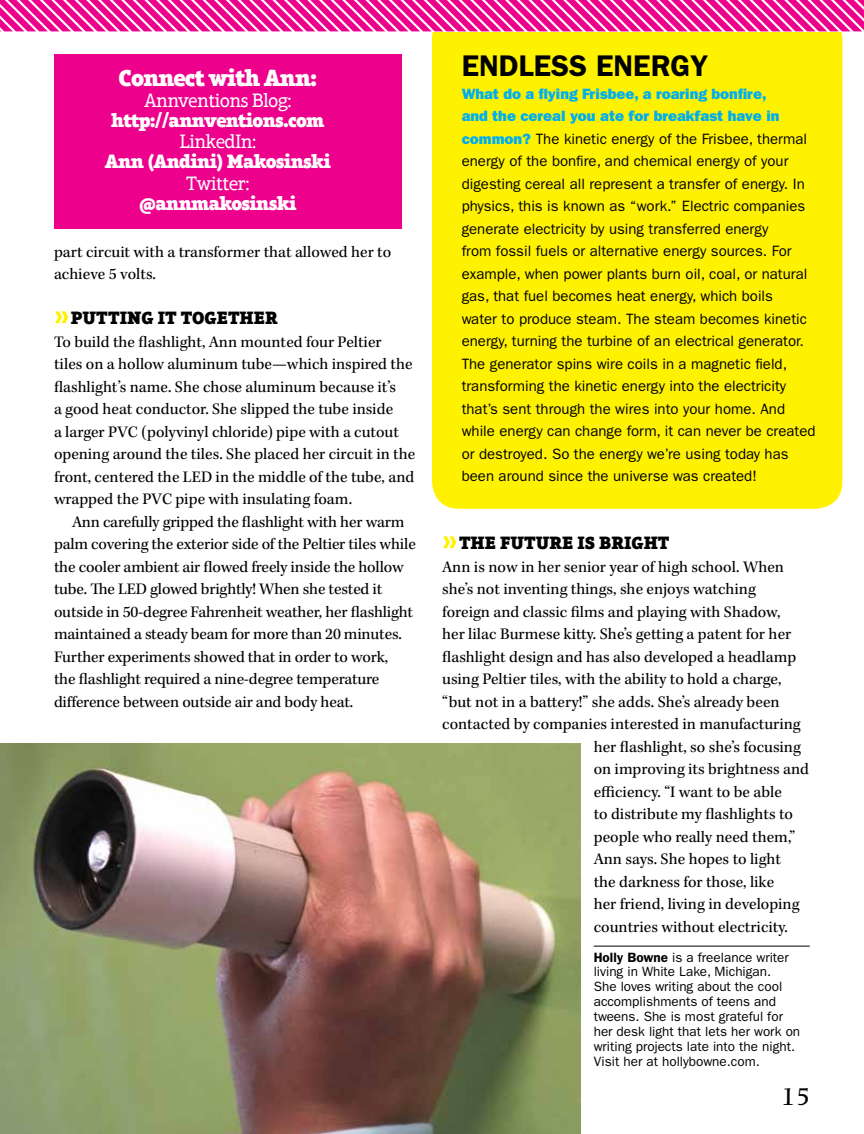
<style>
.page{position:relative;width:864px;height:1134px;background:#fff}
.page>*{position:absolute;margin:0;border:0;box-sizing:border-box;transform-origin:0 0}
.t1{font:600 30px "Franklin Gothic";color:#000}
.t2{font:700 27px "Truesdell Alternate";color:#000}
.t3{font:900 23.7px "Aptifer Slab Com";letter-spacing:-.04em;color:#fff}
.t4{font:900 19.5px "Aptifer Slab Com";letter-spacing:-.04em;color:#fff}
.t5{font:19.5px "Aptifer Slab Com";letter-spacing:-.04em;color:#fff}
.t6{font:900 18px "Aptifer Slab Com";color:#000}
.t7{font:16.5px/22.5px "Kepler Std";color:#000}
.t8{font:15px/22.5px "Franklin Gothic";color:#000}
.t9{font:13.5px/15px "Franklin Gothic";color:#000}
.s1{font-family:"Aptifer Sans Com";font-weight:700;font-size:27px;color:#fff200}
.s2{font-weight:800;color:#00aeef}
.s3{font-weight:600}
</style>
<div class="page">
<hr style="left:594px;top:946px;width:216px;height:1px;background:#000">
<div style="left:432px;top:12px;width:410px;height:497px;background:#fff200;border-radius:27px"></div>
<svg style="left:0;top:0;width:864px;height:36px"></svg>
<img style="left:0;top:743px;width:581px;height:391px">
<div style="left:54px;top:54px;width:348px;height:175px;background:#ec008c"></div>
<h3 class="t3" style="left:119px;top:63px;width:200px">Connect with Ann:</h3>
<p class="t5" style="left:144px;top:89px;width:149px">Annventions Blog:</p>
<p class="t4" style="left:111px;top:108px;width:215px">http://annventions.com</p>
<p class="t5" style="left:180px;top:130px;width:78px">LinkedIn:</p>
<p class="t4" style="left:105px;top:150px;width:227px">Ann (Andini) Makosinski</p>
<p class="t5" style="left:186px;top:173px;width:65px">Twitter:</p>
<p class="t4" style="left:139px;top:191px;width:159px">@annmakosinski</p>
<p class="t7" style="left:54px;top:241px;width:339px">part circuit with a transformer that allowed her to achieve 5 volts.</p>
<p class="t6" style="left:54px;top:307px;width:225px"><span class="s1">»</span>PUTTING IT TOGETHER</p>
<p class="t7" style="left:54px;top:331px;width:363px">To build the flashlight, Ann mounted four Peltier<br>tiles on a hollow aluminum tube—which inspired the flashlight’s name. She chose aluminum because it’s<br>a good heat conductor. She slipped the tube inside<br>a larger PVC (polyvinyl chloride) pipe with a cutout opening around the tiles. She placed her circuit in the front, centered the LED in the middle of the tube, and wrapped the PVC pipe with insulating foam.</p>
<p class="t7" style="left:54px;top:511px;width:363px;text-indent:18px">Ann carefully gripped the flashlight with her warm palm covering the exterior side of the Peltier tiles while the cooler ambient air flowed freely inside the hollow tube. The LED glowed brightly! When she tested it outside in 50-degree Fahrenheit weather, her flashlight maintained a steady beam for more than 20 minutes.<br>Further experiments showed that in order to work,<br>the flashlight required a nine-degree temperature difference between outside air and body heat.</p>
<h1 class="t1" style="left:462px;top:48px;width:248px">ENDLESS ENERGY</h1>
<p class="t8" style="left:462px;top:83px;width:355px"><span class="s2">What do a flying Frisbee, a roaring bonfire,<br>and the cereal you ate for breakfast have in common?</span> The kinetic energy of the Frisbee, thermal energy of the bonfire, and chemical energy of your digesting cereal all represent a transfer of energy. In physics, this is known as “work.” Electric companies generate electricity by using transferred energy<br>from fossil fuels or alternative energy sources. For example, when power plants burn oil, coal, or natural gas, that fuel becomes heat energy, which boils<br>water to produce steam. The steam becomes kinetic energy, turning the turbine of an electrical generator.<br>The generator spins wire coils in a magnetic field, transforming the kinetic energy into the electricity that’s sent through the wires into your home. And while energy can change form, it can never be created or destroyed. So the energy we’re using today has been around since the universe was created!</p>
<p class="t6" style="left:442px;top:532px;width:229px"><span class="s1">»</span>THE FUTURE IS BRIGHT</p>
<p class="t7" style="left:442px;top:556px;width:343px">Ann is now in her senior year of high school. When</p>
<p class="t7" style="left:442px;top:578px;width:315px">she’s not inventing things, she enjoys watching</p>
<p class="t7" style="left:442px;top:601px;width:340px">foreign and classic films and playing with Shadow,</p>
<p class="t7" style="left:442px;top:623px;width:351px">her lilac Burmese kitty. She’s getting a patent for her</p>
<p class="t7" style="left:442px;top:646px;width:356px">flashlight design and has also developed a headlamp</p>
<p class="t7" style="left:442px;top:668px;width:341px">using Peltier tiles, with the ability to hold a charge,</p>
<p class="t7" style="left:442px;top:691px;width:339px">“but not in a battery!” she adds. She’s already been</p>
<p class="t7" style="left:442px;top:713px;width:360px">contacted by companies interested in manufacturing</p>
<p class="t7" style="left:594px;top:736px;width:209px">her flashlight, so she’s focusing</p>
<p class="t7" style="left:594px;top:758px;width:217px">on improving its brightness and</p>
<p class="t7" style="left:594px;top:781px;width:190px">efficiency. “I want to be able</p>
<p class="t7" style="left:594px;top:803px;width:201px">to distribute my flashlights to</p>
<p class="t7" style="left:594px;top:826px;width:203px">people who really need them,”</p>
<p class="t7" style="left:594px;top:848px;width:189px">Ann says. She hopes to light</p>
<p class="t7" style="left:594px;top:871px;width:182px">the darkness for those, like</p>
<p class="t7" style="left:594px;top:893px;width:207px">her friend, living in developing</p>
<p class="t7" style="left:594px;top:916px;width:196px">countries without electricity.</p>
<p class="t9" style="left:594px;top:950px;width:208px"><span class="s3">Holly Bowne</span> is a freelance writer living in White Lake, Michigan.<br>She loves writing about the cool accomplishments of teens and tweens. She is most grateful for her desk light that lets her work on writing projects late into the night.<br>Visit her at hollybowne.com.</p>
<h2 class="t2" style="left:782px;top:1086px;width:30px">15</h2>
</div>
